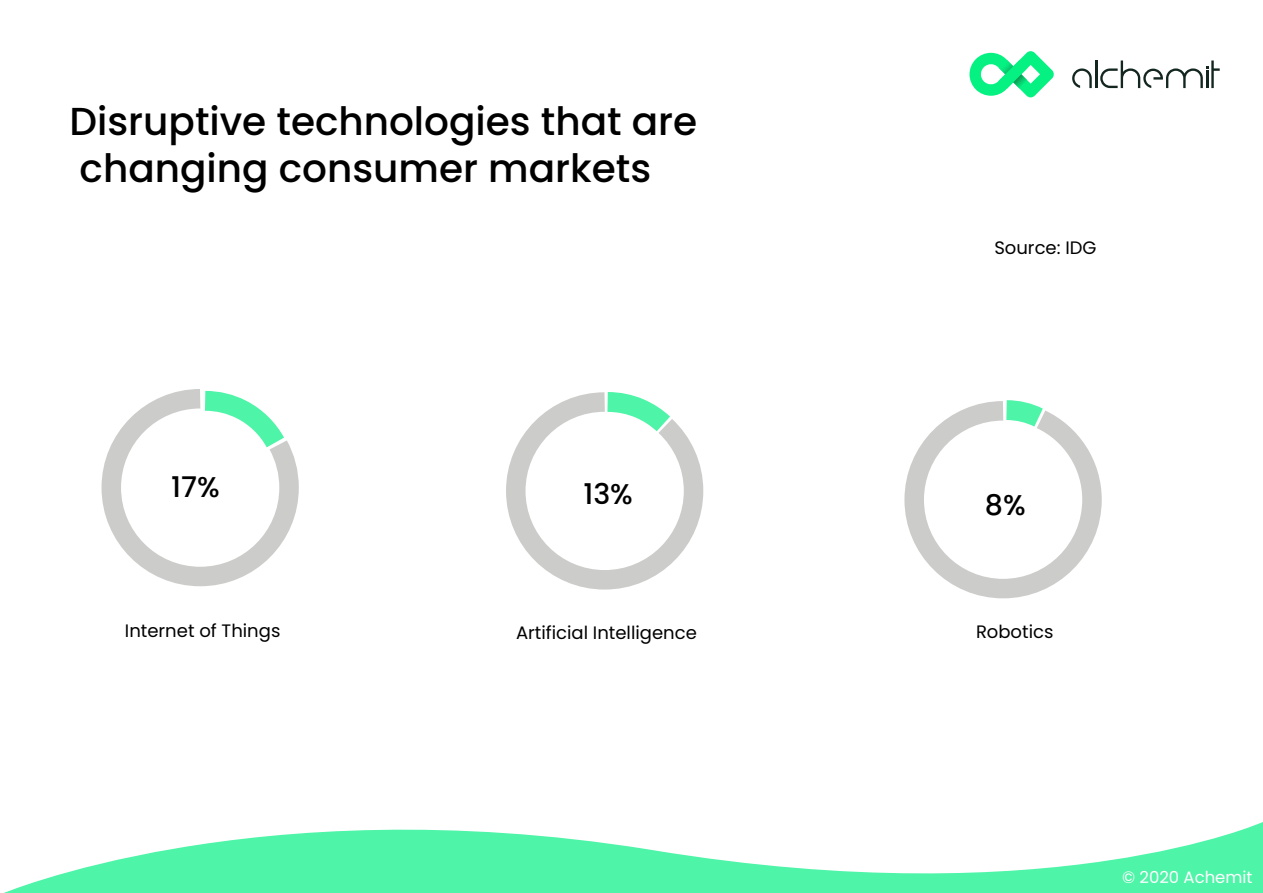
<style>
.page{position:relative;width:1263px;height:893px;background:#fff}
.page>*{position:absolute;margin:0;border:0;box-sizing:border-box;transform-origin:0 0}
.t1{font:500 39px/46.8px "Poppins";color:#000}
.t2{font:500 28.5px "Poppins";color:#000}
.t3{font:18px "Poppins";color:#000}
.t4{font:16.5px "Poppins";color:#fff}
</style>
<div class="page">
<svg style="left:969px;top:51px;width:85px;height:46px"></svg>
<hr style="left:1095px;top:60px;width:2px;height:28px;background:#13261f">
<svg style="left:1100px;top:60px;width:120px;height:28px"></svg>
<svg style="left:1072px;top:68px;width:20px;height:20px"></svg>
<svg style="left:4px;top:822px;width:1259px;height:71px;fill:#4ef4a7"></svg>
<svg style="left:101px;top:390px;width:198px;height:197px"></svg>
<svg style="left:185px;top:389px;width:114px;height:80px"></svg>
<svg style="left:506px;top:392px;width:198px;height:198px"></svg>
<svg style="left:904px;top:400px;width:198px;height:199px"></svg>
<h1 class="t1" style="left:69px;top:98px;width:629px">Disruptive technologies that are changing consumer markets</h1>
<h2 class="t2" style="left:171px;top:471px;width:50px">17%</h2>
<h2 class="t2" style="left:583px;top:477px;width:51px">13%</h2>
<p class="t3" style="left:994px;top:237px;width:104px">Source: IDG</p>
<h2 class="t2" style="left:985px;top:489px;width:42px">8%</h2>
<p class="t3" style="left:125px;top:620px;width:157px">Internet of Things</p>
<p class="t3" style="left:516px;top:623px;width:182px">Artificial Intelligence</p>
<p class="t3" style="left:976px;top:622px;width:79px">Robotics</p>
<p class="t4" style="left:1122px;top:868px;width:132px">© 2020 Achemit</p>
</div>
